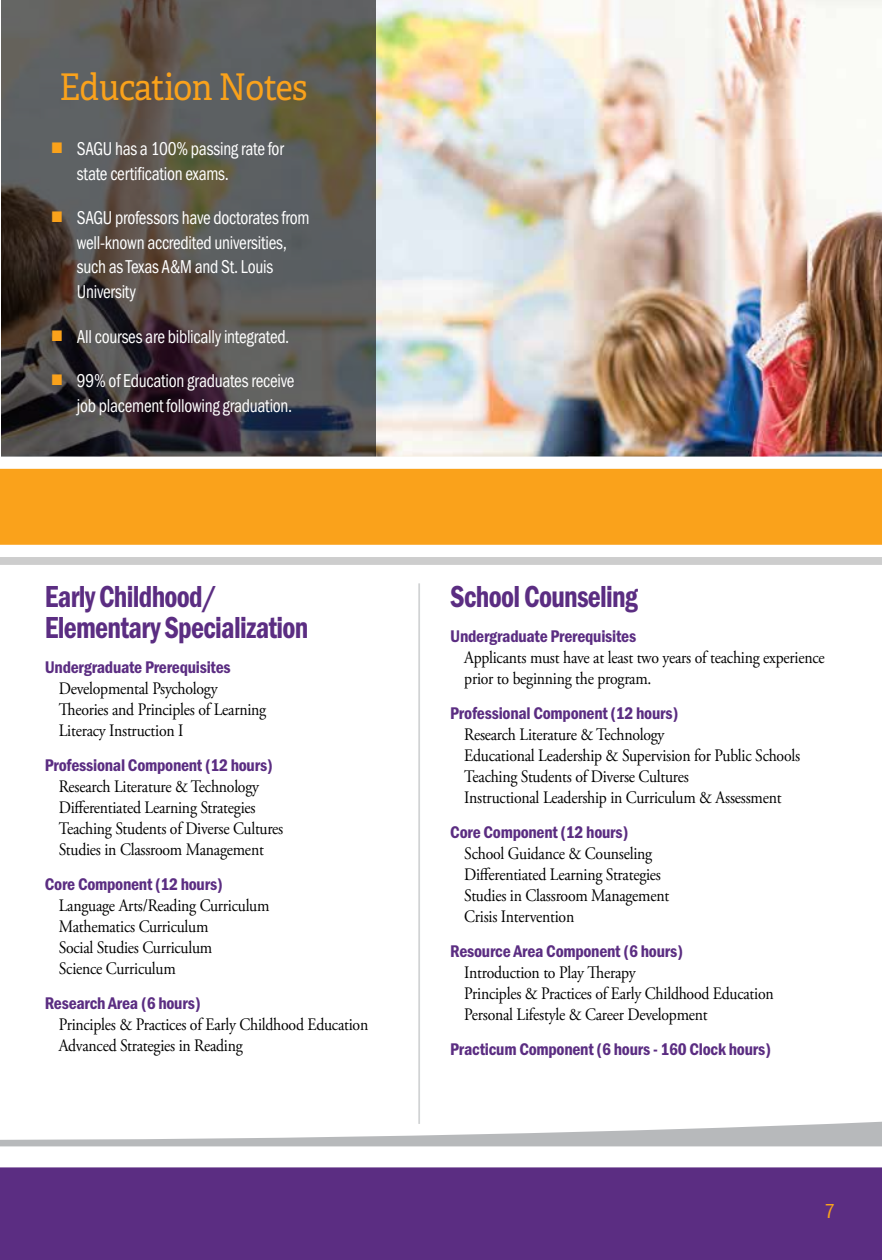
<style>
.page{position:relative;width:882px;height:1260px;background:#fff}
.page>*{position:absolute;margin:0;border:0;box-sizing:border-box;transform-origin:0 0}
.t1{font:36.75px "Adelle";letter-spacing:-.02em;color:#faa21b;scale:.9 1}
.t2{font:31.5px/31.5px "Franklin Gothic URW Con Dem";letter-spacing:-.025em;color:#5b2d82;scale:.9 1}
.t3{font:21px "Franklin Gothic URW Con Boo";color:#faa21b}
.t4{font:19.25px/24.7px "Franklin Gothic URW Con Boo";letter-spacing:-.015em;color:#fff;scale:.9 1}
.t5{font:17.5px/21px "Adobe Garamond Pro";letter-spacing:-.015em;color:#000;scale:.9 1}
.t6{font:17.5px "Franklin Gothic URW Con Dem";letter-spacing:-.015em;color:#5b2d82}
.s1{color:#faa21b}
</style>
<div class="page">
<svg style="left:0;top:1121px;width:882px;height:25px"></svg>
<svg style="left:0;top:1146px;width:882px;height:114px"></svg>
<img style="left:375px;top:0;width:507px;height:450px">
<svg style="left:1px;top:0;width:374px;height:450px;background:#534f4c"></svg>
<svg style="left:0;top:450px;width:882px;height:113px"></svg>
<hr style="left:418px;top:583px;width:2px;height:541px;background:#d1d3d4">
<h1 class="t1" style="left:59px;top:61px;width:277px">Education Notes</h1>
<p class="t4" style="left:77px;top:135px;width:231px;line-height:25.2px;text-indent:-25px"><span class="s1">■</span> SAGU has a 100% passing rate for state certification exams.</p>
<p class="t4" style="left:77px;top:205px;width:260px;text-indent:-25px"><span class="s1">■</span> SAGU professors have doctorates from well-known accredited universities, such as Texas A&amp;M and St. Louis<br>University</p>
<p class="t4" style="left:52px;top:324px;width:266px"><span class="s1">■</span> All courses are biblically integrated.</p>
<p class="t4" style="left:52px;top:368px;width:271px;text-align:right"><span class="s1">■</span> 99% of Education graduates receive job placement following graduation.</p>
<h2 class="t2" style="left:45px;top:579px;width:294px">Early Childhood/<br>Elementary Specialization</h2>
<p class="t6" style="left:45px;top:656px;width:187px">Undergraduate Prerequisites</p>
<p class="t5" style="left:59px;top:679px;width:232px">Developmental Psychology<br>Theories and Principles of Learning<br>Literacy Instruction I</p>
<p class="t6" style="left:45px;top:754px;width:230px">Professional Component (12 hours)</p>
<p class="t5" style="left:59px;top:777px;width:251px">Research Literature &amp; Technology Differentiated Learning Strategies Teaching Students of Diverse Cultures Studies in Classroom Management</p>
<p class="t6" style="left:45px;top:873px;width:180px">Core Component (12 hours)</p>
<p class="t5" style="left:59px;top:896px;width:236px">Language Arts/Reading Curriculum<br>Mathematics Curriculum<br>Social Studies Curriculum<br>Science Curriculum</p>
<p class="t6" style="left:45px;top:992px;width:157px">Research Area (6 hours)</p>
<p class="t5" style="left:59px;top:1015px;width:345px">Principles &amp; Practices of Early Childhood Education<br>Advanced Strategies in Reading</p>
<h2 class="t2" style="left:450px;top:579px;width:210px">School Counseling</h2>
<p class="t6" style="left:450px;top:624px;width:187px">Undergraduate Prerequisites</p>
<p class="t5" style="left:464px;top:647px;width:402px">Applicants must have at least two years of teaching experience prior to beginning the program.</p>
<p class="t6" style="left:450px;top:701px;width:230px">Professional Component (12 hours)</p>
<p class="t5" style="left:464px;top:724px;width:375px">Research Literature &amp; Technology<br>Educational Leadership &amp; Supervision for Public Schools Teaching Students of Diverse Cultures<br>Instructional Leadership in Curriculum &amp; Assessment</p>
<p class="t6" style="left:450px;top:820px;width:180px">Core Component (12 hours)</p>
<p class="t5" style="left:464px;top:843px;width:229px">School Guidance &amp; Counseling<br>Differentiated Learning Strategies<br>Studies in Classroom Management<br>Crisis Intervention</p>
<p class="t6" style="left:450px;top:939px;width:234px">Resource Area Component (6 hours)</p>
<p class="t5" style="left:464px;top:962px;width:345px">Introduction to Play Therapy<br>Principles &amp; Practices of Early Childhood Education<br>Personal Lifestyle &amp; Career Development</p>
<p class="t6" style="left:450px;top:1037px;width:322px">Practicum Component (6 hours - 160 Clock hours)</p>
<p class="t3" style="left:824px;top:1199px;width:12px">7</p>
</div>
